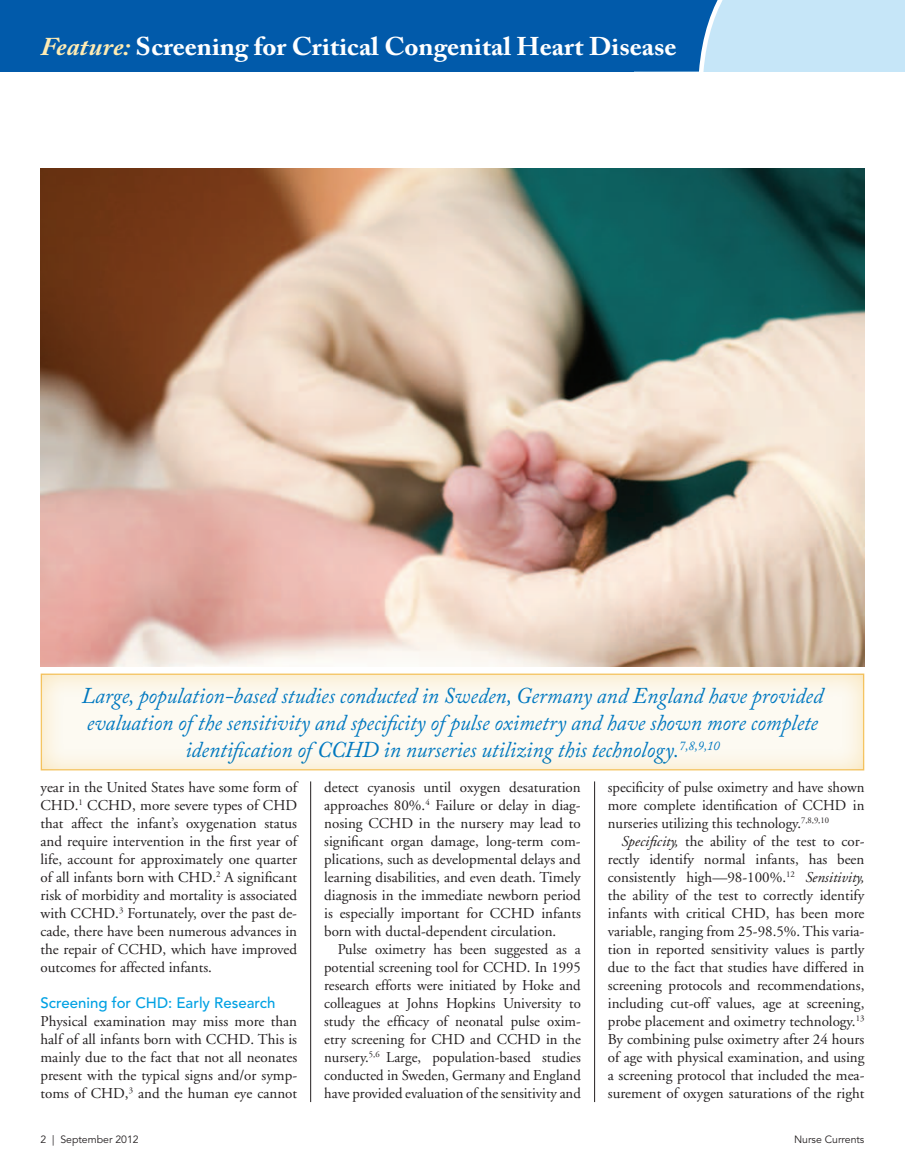
<style>
.page{position:relative;width:905px;height:1175px;background:#fff}
.page>*{position:absolute;margin:0;border:0;box-sizing:border-box;transform-origin:0 0}
.t1{font:700 25.5px "Adobe Caslon Pro";color:#fff;scale:1.05 1}
.t2{font:italic 22.5px/27px "Adobe Caslon Pro";color:#0078c0;text-align:center;scale:.95 1}
.t3{font:15px/18px "Adobe Garamond";color:#231f20;text-align:justify}
.t4{font:500 15px "Avenir";color:#00a1e3}
.t5{font:10.5px "Avenir";color:#231f20}
.s1{font-style:italic;color:#ffecb3}
.s2{font-style:italic}
</style>
<div class="page">
<div style="left:0;top:0;width:904px;height:72px;background:#c6e6f8"></div>
<div style="left:0;top:0;width:634px;height:72px;background:#015aaa"></div>
<svg style="left:634px;top:0;width:89px;height:72px;background:#2a76b9"></svg>
<hr style="left:310px;top:781px;width:1px;height:321px;background:#231f20">
<hr style="left:594px;top:781px;width:1px;height:321px;background:#231f20">
<img style="left:40px;top:169px;width:824px;height:497px">
<div style="left:39px;top:671px;width:825px;height:102px;background:#f7ce71;opacity:.5"></div>
<h1 class="t1" style="left:40px;top:32px;width:607px"><span class="s1">Feature:</span> Screening for Critical Congenital Heart Disease</h1>
<p class="t2" style="left:82px;top:682px;width:781px">Large, population-based studies conducted in Sweden, Germany and England have provided evaluation of the sensitivity and specificity of pulse oximetry and have shown more complete identification of CCHD in nurseries utilizing this technology.<sup>7,8,9,10</sup></p>
<p class="t3" style="left:40px;top:779px;width:258px">year in the United States have some form of CHD.<sup>1</sup> CCHD, more severe types of CHD that affect the infant’s oxygenation status and require intervention in the first year of life, account for approximately one quarter of all infants born with CHD.<sup>2</sup> A significant risk of morbidity and mortality is associated with CCHD.<sup>3</sup> Fortunately, over the past de&shy;cade, there have been numerous advances in the repair of CCHD, which have improved outcomes for affected infants.</p>
<p class="t4" style="left:40px;top:994px;width:236px">Screening for CHD: Early Research</p>
<p class="t3" style="left:40px;top:1013px;width:258px">Physical examination may miss more than half of all infants born with CCHD. This is mainly due to the fact that not all neonates present with the typical signs and/or symp&shy;toms of CHD,<sup>3</sup> and the human eye cannot</p>
<p class="t3" style="left:324px;top:779px;width:258px">detect cyanosis until oxygen desaturation approaches 80%.<sup>4</sup> Failure or delay in diag&shy;nosing CCHD in the nursery may lead to significant organ damage, long-term com&shy;plications, such as developmental delays and learning disabilities, and even death. Timely diagnosis in the immediate newborn period is especially important for CCHD infants born with ductal-dependent circulation.</p>
<p class="t3" style="left:324px;top:941px;width:258px;text-indent:14px">Pulse oximetry has been suggested as a potential screening tool for CCHD. In 1995 research efforts were initiated by Hoke and colleagues at Johns Hopkins University to study the efficacy of neonatal pulse oxim&shy;etry screening for CHD and CCHD in the nursery.<sup>5,6</sup> Large, population-based studies conducted in Sweden, Germany and England have provided evaluation of the sensitivity and</p>
<p class="t3" style="left:608px;top:779px;width:258px">specificity of pulse oximetry and have shown more complete identification of CCHD in nurseries utilizing this technology.<sup>7,8,9,10</sup></p>
<p class="t3" style="left:607px;top:833px;width:258px;text-indent:14px"><span class="s2">Specificity,</span> the ability of the test to cor&shy;rectly identify normal infants, has been consistently high—98-100%.<sup>12</sup> <span class="s2">Sensitivity, </span>the ability of the test to correctly identify infants with critical CHD, has been more variable, ranging from 25-98.5%. This varia&shy;tion in reported sensitivity values is partly due to the fact that studies have differed in screening protocols and recommendations, including cut-off values, age at screening, probe placement and oximetry technology.<sup>13<br></sup>By combining pulse oximetry after 24 hours of age with physical examination, and using a screening protocol that included the mea&shy;surement of oxygen saturations of the right</p>
<p class="t5" style="left:40px;top:1132px;width:100px">2 | September 2012</p>
<p class="t5" style="left:794px;top:1132px;width:72px">Nurse Currents</p>
</div>
